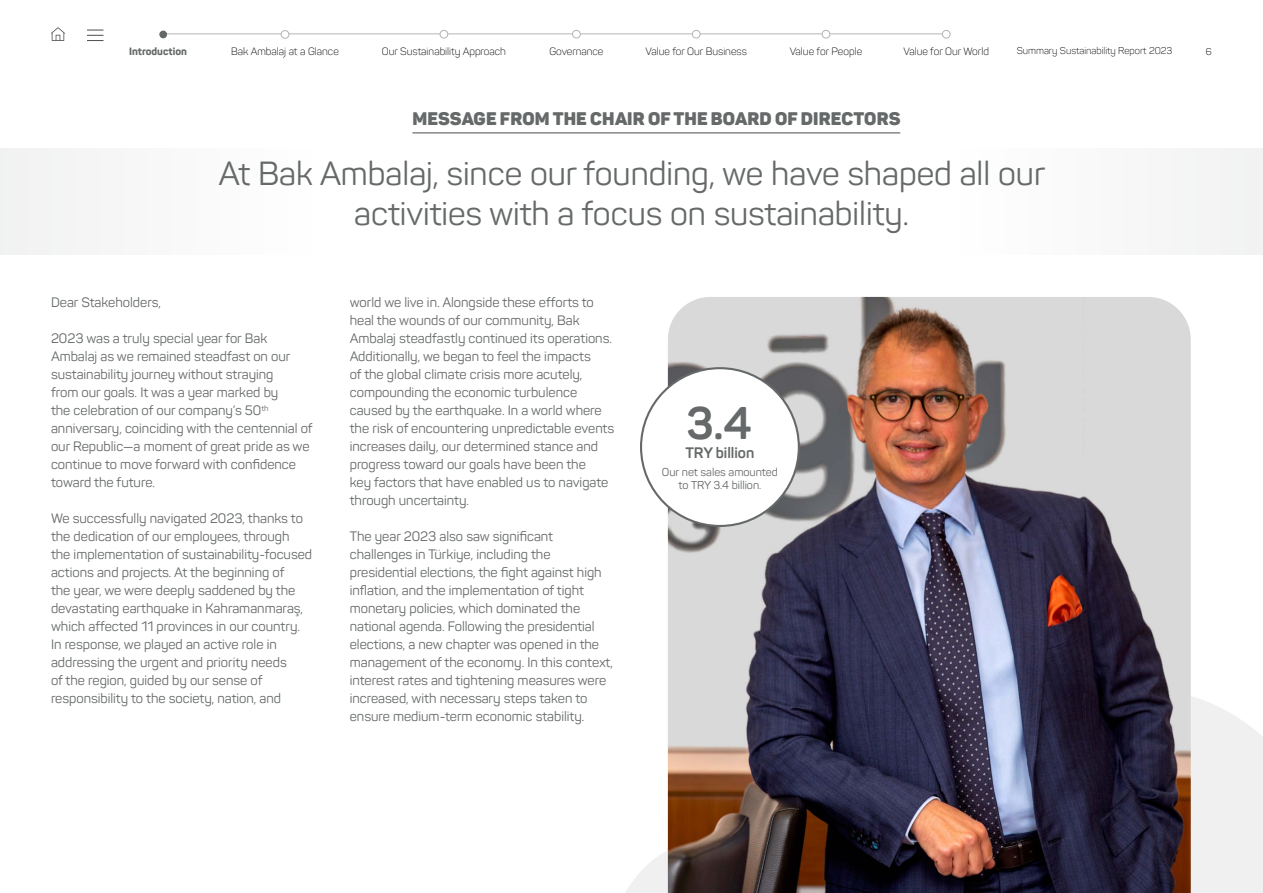
<style>
.page{position:relative;width:1263px;height:893px;background:#fff}
.page>*{position:absolute;margin:0;border:0;box-sizing:border-box;transform-origin:0 0}
.t1{font:700 45px "Panton";color:#666969}
.t2{font:33px/39.6px "Panton";color:#666969;text-align:center}
.t3{font:900 18px "Panton";letter-spacing:.01em;color:#666969}
.t4{font:700 15px "Panton";color:#666969}
.t5{font:13.5px/18px "Panton";color:#666969}
.t6{font:11.25px/13.2px "Panton";color:#666969;text-align:center}
.t7{font:300 10.5px "Panton";color:#000}
.t8{font:800 10.5px "Panton";color:#666969}
.t9{font:300 9.75px "Panton";color:#000}
</style>
<div class="page">
<hr style="left:160px;top:34px;width:787px;height:1px;background:#666969">
<div style="left:281px;top:31px;width:8px;height:7px;background:#fff;border-radius:50%"></div>
<div style="left:281px;top:30px;width:8px;height:9px;border:1px solid #b3b4b4;border-radius:50%"></div>
<div style="left:159px;top:31px;width:8px;height:7px;background:#666969;border-radius:50%"></div>
<div style="left:440px;top:30px;width:8px;height:8px;background:#fff;border-radius:50%"></div>
<div style="left:440px;top:30px;width:8px;height:8px;border:1px solid #b3b4b4;border-radius:50%"></div>
<div style="left:572px;top:30px;width:8px;height:8px;background:#fff;border-radius:50%"></div>
<div style="left:572px;top:30px;width:8px;height:8px;border:1px solid #b3b4b4;border-radius:50%"></div>
<div style="left:692px;top:30px;width:8px;height:8px;background:#fff;border-radius:50%"></div>
<div style="left:692px;top:30px;width:8px;height:8px;border:1px solid #b3b4b4;border-radius:50%"></div>
<div style="left:822px;top:30px;width:8px;height:8px;background:#fff;border-radius:50%"></div>
<div style="left:822px;top:30px;width:8px;height:8px;border:1px solid #b3b4b4;border-radius:50%"></div>
<div style="left:942px;top:30px;width:8px;height:8px;background:#fff;border-radius:50%"></div>
<div style="left:942px;top:30px;width:8px;height:8px;border:1px solid #b3b4b4;border-radius:50%"></div>
<svg style="left:51px;top:27px;width:14px;height:14px"></svg>
<svg style="left:87px;top:30px;width:16px;height:11px"></svg>
<svg style="left:625px;top:696px;width:638px;height:197px;fill:#f0f0f0"></svg>
<img style="left:668px;top:297px;width:523px;height:596px">
<div style="left:641px;top:368px;width:158px;height:158px;background:#fff;border-radius:50%"></div>
<hr style="left:413px;top:132px;width:487px;height:1px;background:#666969">
<p class="t8" style="left:129px;top:45px;width:59px">Introduction</p>
<p class="t7" style="left:231px;top:45px;width:109px">Bak Ambalaj at a Glance</p>
<p class="t7" style="left:382px;top:45px;width:126px">Our Sustainability Approach</p>
<p class="t7" style="left:549px;top:45px;width:56px">Governance</p>
<p class="t7" style="left:645px;top:45px;width:103px">Value for Our Business</p>
<p class="t7" style="left:790px;top:45px;width:74px">Value for People</p>
<p class="t7" style="left:903px;top:45px;width:87px">Value for Our World</p>
<p class="t9" style="left:1017px;top:45px;width:157px">Summary Sustainability Report 2023</p>
<p class="t9" style="left:1206px;top:45px;width:7px">6</p>
<h3 class="t3" style="left:412px;top:107px;width:490px">MESSAGE FROM THE CHAIR OF THE BOARD OF DIRECTORS</h3>
<h2 class="t2" style="left:218px;top:154px;width:828px">At Bak Ambalaj, since our founding, we have shaped all our activities with a focus on sustainability.</h2>
<p class="t5" style="left:51px;top:293px;width:111px">Dear Stakeholders,</p>
<p class="t5" style="left:51px;top:329px;width:263px">2023 was a truly special year for Bak Ambalaj as we remained steadfast on our sustainability journey without straying<br>from our goals. It was a year marked by<br>the celebration of our company’s 50<sup>th </sup>anniversary, coinciding with the centennial of our Republic—a moment of great pride as we continue to move forward with confidence toward the future.</p>
<p class="t5" style="left:51px;top:509px;width:263px">We successfully navigated 2023, thanks to the dedication of our employees, through the implementation of sustainability-focused actions and projects. At the beginning of<br>the year, we were deeply saddened by the devastating earthquake in Kahramanmaraş, which affected 11 provinces in our country.<br>In response, we played an active role in addressing the urgent and priority needs<br>of the region, guided by our sense of responsibility to the society, nation, and</p>
<p class="t5" style="left:350px;top:293px;width:266px">world we live in. Alongside these efforts to heal the wounds of our community, Bak Ambalaj steadfastly continued its operations.<br>Additionally, we began to feel the impacts<br>of the global climate crisis more acutely, compounding the economic turbulence caused by the earthquake. In a world where the risk of encountering unpredictable events increases daily, our determined stance and progress toward our goals have been the<br>key factors that have enabled us to navigate through uncertainty.</p>
<p class="t5" style="left:350px;top:527px;width:265px">The year 2023 also saw significant challenges in Türkiye, including the presidential elections, the fight against high inflation, and the implementation of tight monetary policies, which dominated the national agenda. Following the presidential elections, a new chapter was opened in the management of the economy. In this context, interest rates and tightening measures were increased, with necessary steps taken to ensure medium-term economic stability.</p>
<h1 class="t1" style="left:686px;top:395px;width:67px">3.4</h1>
<p class="t4" style="left:685px;top:444px;width:70px">TRY billion</p>
<p class="t6" style="left:662px;top:466px;width:118px">Our net sales amounted to TRY 3.4 billion.</p>
</div>
